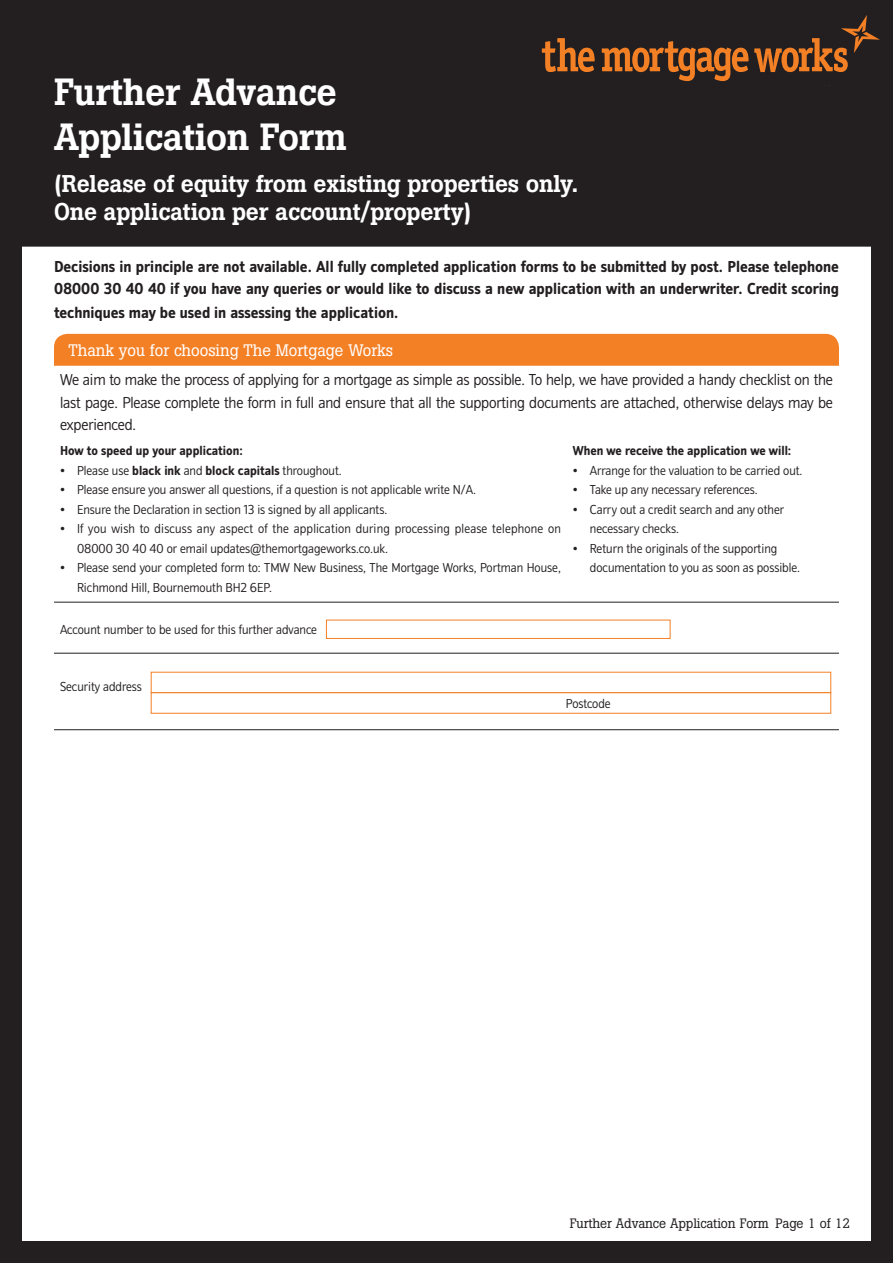
<style>
.page{position:relative;width:893px;height:1263px;background:#fff}
.page>*{position:absolute;margin:0;border:0;box-sizing:border-box;transform-origin:0 0}
.t1{font:500 37.5px/45px "Boton";letter-spacing:-.01em;color:#fff}
.t2{font:500 24px/28.5px "Boton";letter-spacing:-.01em;color:#fff}
.t3{font:700 16.5px/22.5px "NBS";color:#231f20}
.t4{font:300 16.5px/22.5px "NBS";letter-spacing:-.01em;color:#231f20;text-align:justify}
.t5{font:16.5px "Boton";color:#fff}
.t6{font:300 13.5px/19.5px "NBS";color:#231f20}
.t7{font:700 13.5px "NBS";color:#231f20}
.Body_copy{font:13.5px "Boton";letter-spacing:-.01em;color:#231f20}
.s1{font-weight:700}
</style>
<div class="page">
<div style="left:21px;top:0;width:851px;height:247px;background:#231f20"></div>
<div style="left:21px;top:1242px;width:851px;height:21px;background:#231f20"></div>
<div style="left:872px;top:0;width:21px;height:1263px;background:#231f20"></div>
<div style="left:0;top:0;width:21px;height:1263px;background:#231f20"></div>
<hr style="left:54px;top:602px;width:513px;height:1px;background:#231f20">
<hr style="left:567px;top:602px;width:272px;height:1px;background:#231f20">
<hr style="left:54px;top:653px;width:513px;height:1px;background:#231f20">
<hr style="left:567px;top:653px;width:272px;height:1px;background:#231f20">
<hr style="left:54px;top:729px;width:513px;height:1px;background:#231f20">
<hr style="left:567px;top:729px;width:272px;height:1px;background:#231f20">
<div style="left:54px;top:334px;width:785px;height:32px;background:#f48026"></div>
<div style="left:326px;top:620px;width:344px;height:19px;background:#fff;border:1px solid #f48026"></div>
<div style="left:151px;top:692px;width:680px;height:22px;border:1px solid #f48026"></div>
<svg style="left:527px;top:9px;width:353px;height:77px;background:#472f21"></svg>
<p class="t1" style="left:54px;top:70px;width:294px">Further Advance<br>Application Form</p>
<p class="t2" style="left:54px;top:169px;width:526px">(Release of equity from existing properties only.<br>One application per account/property)</p>
<p class="t3" style="left:54px;top:255px;width:787px">Decisions in principle are not available. All fully completed application forms to be submitted by post. Please telephone<br>08000 30 40 40 if you have any queries or would like to discuss a new application with an underwriter. Credit scoring</p>
<p class="t3" style="left:54px;top:302px;width:346px">techniques may be used in assessing the application.</p>
<p class="t5" style="left:68px;top:340px;width:326px">Thank you for choosing The Mortgage Works</p>
<p class="t4" style="left:60px;top:369px;width:774px">We aim to make the process of applying for a mortgage as simple as possible. To help, we have provided a handy checklist on the last page. Please complete the form in full and ensure that all the supporting documents are attached, otherwise delays may be experienced.</p>
<p class="t7" style="left:60px;top:443px;width:184px">How to speed up your application:</p>
<p class="t6" style="left:60px;top:460px;width:283px">• Please use <span class="s1">black ink</span> and <span class="s1">block capitals</span> throughout.</p>
<p class="t6" style="left:60px;top:480px;width:417px">• Please ensure you answer all questions, if a question is not applicable write N/A.</p>
<p class="t6" style="left:60px;top:499px;width:329px">• Ensure the Declaration in section 13 is signed by all applicants.</p>
<p class="t6" style="left:77px;top:519px;width:485px;text-indent:-17px">• If you wish to discuss any aspect of the application during processing please telephone on<br>08000 30 40 40 or email updates@themortgageworks.co.uk.</p>
<p class="t6" style="left:77px;top:558px;width:485px;text-indent:-17px">• Please send your completed form to: TMW New Business, The Mortgage Works, Portman House,<br>Richmond Hill, Bournemouth BH2 6EP.</p>
<p class="t7" style="left:573px;top:443px;width:220px">When we receive the application we will:</p>
<p class="t6" style="left:573px;top:460px;width:231px">• Arrange for the valuation to be carried out.</p>
<p class="t6" style="left:573px;top:480px;width:186px">• Take up any necessary references.</p>
<p class="t6" style="left:590px;top:499px;width:196px;text-indent:-17px">• Carry out a credit search and any other necessary checks.</p>
<p class="t6" style="left:590px;top:538px;width:212px;text-indent:-17px">• Return the originals of the supporting documentation to you as soon as possible.</p>
<p class="t6" style="left:60px;top:619px;width:259px">Account number to be used for this further advance</p>
<p class="t6" style="left:60px;top:677px;width:83px">Security address</p>
<p class="t6" style="left:566px;top:694px;width:46px">Postcode</p>
<p class="Body_copy" style="left:570px;top:1216px;width:282px">Further Advance Application Form Page 1 of 12</p>
</div>
